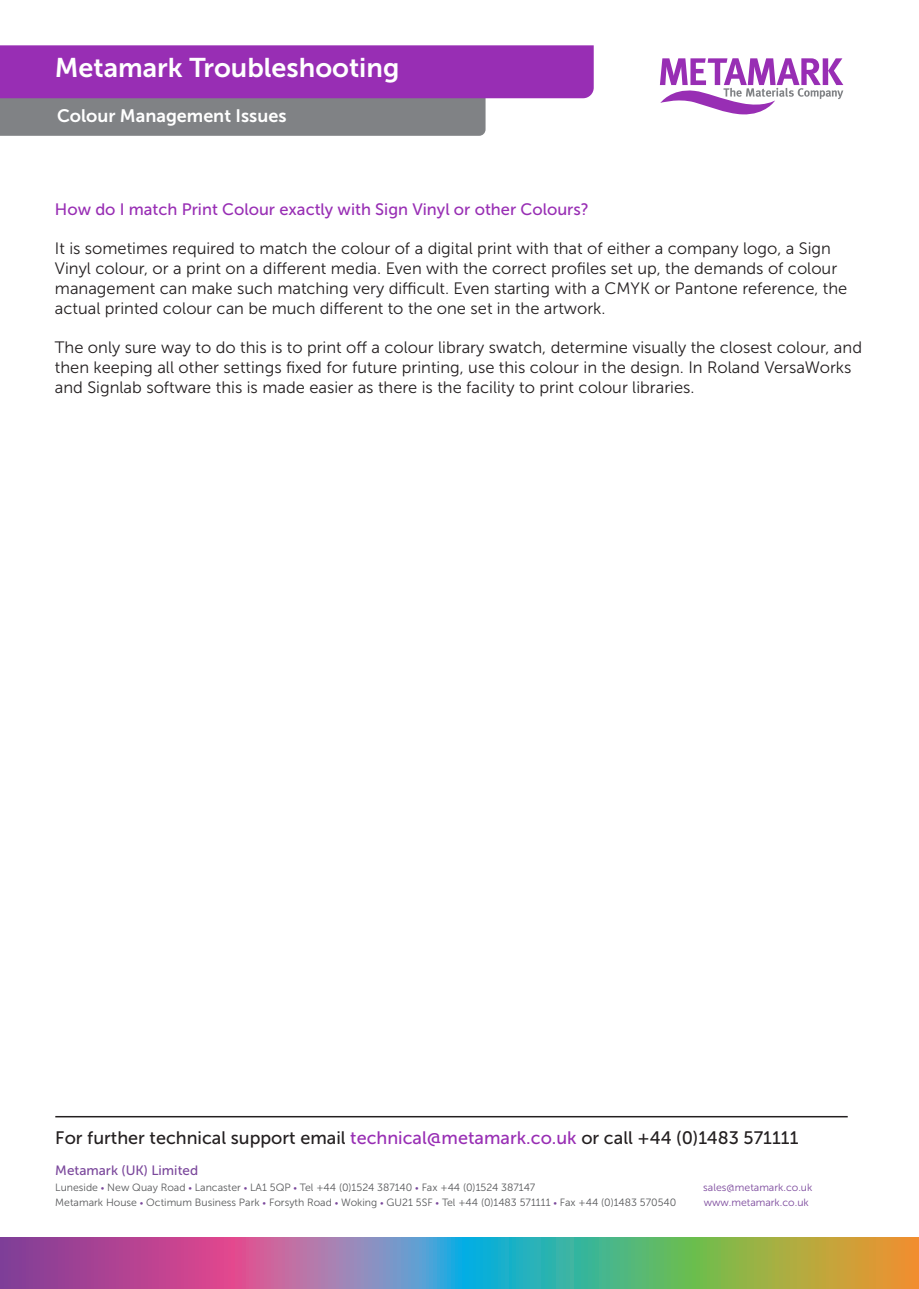
<style>
.page{position:relative;width:919px;height:1289px;background:#fff}
.page>*{position:absolute;margin:0;border:0;box-sizing:border-box;transform-origin:0 0}
.t1{font:27px "Museo Sans 700";color:#fff}
.t2{font:18px "Museo Sans 500";color:#231f20}
.t3{font:18px "Museo Sans 700";color:#fff}
.t4{font:16.5px/19.8px "Museo Sans 300";color:#231f20}
.t5{font:16.5px "Museo Sans 500";color:#982eb4}
.t6{font:13.5px "Museo Sans 500";color:#7b489c}
.t7{font:10.5px "Museo Sans 300";color:#57585a}
.t8{font:10.5px "Museo Sans 300";color:#7b489c}
.s1{color:#982eb4}
.s2{font-size:9px;color:#7b489c}
</style>
<div class="page">
<svg style="left:0;top:45px;width:593px;height:91px;background:#985baa"></svg>
<svg style="left:0;top:1237px;width:918px;height:51px;background:#8b8889"></svg>
<svg style="left:659px;top:58px;width:184px;height:56px"></svg>
<hr style="left:55px;top:1115px;width:792px;height:2px;background:#231f20">
<p class="t1" style="left:55px;top:53px;width:346px">Metamark Troubleshooting</p>
<p class="t3" style="left:57px;top:105px;width:231px">Colour Management Issues</p>
<p class="t5" style="left:55px;top:200px;width:535px">How do I match Print Colour exactly with Sign Vinyl or other Colours?</p>
<p class="t4" style="left:55px;top:239px;width:794px">It is sometimes required to match the colour of a digital print with that of either a company logo, a Sign Vinyl colour, or a print on a different media. Even with the correct profiles set up, the demands of colour management can make such matching very difficult. Even starting with a CMYK or Pantone reference, the actual printed colour can be much different to the one set in the artwork.</p>
<p class="t4" style="left:55px;top:338px;width:808px">The only sure way to do this is to print off a colour library swatch, determine visually the closest colour, and then keeping all other settings fixed for future printing, use this colour in the design. In Roland VersaWorks and Signlab software this is made easier as there is the facility to print colour libraries.</p>
<p class="t2" style="left:55px;top:1128px;width:744px">For further technical support email <span class="s1">technical@metamark.co.uk</span> or call +44 (0)1483 571111</p>
<p class="t6" style="left:55px;top:1162px;width:144px">Metamark (UK) Limited</p>
<p class="t7" style="left:55px;top:1181px;width:481px">Luneside <span class="s2">•</span> New Quay Road <span class="s2">•</span> Lancaster <span class="s2">•</span> LA1 5QP <span class="s2">•</span> Tel +44 (0)1524 387140 <span class="s2">•</span> Fax +44 (0)1524 387147</p>
<p class="t8" style="left:703px;top:1181px;width:111px">sales@metamark.co.uk</p>
<p class="t7" style="left:55px;top:1196px;width:622px">Metamark House <span class="s2">•</span> Octimum Business Park <span class="s2">•</span> Forsyth Road <span class="s2">•</span> Woking <span class="s2">•</span> GU21 5SF <span class="s2">•</span> Tel +44 (0)1483 571111 <span class="s2">•</span> Fax +44 (0)1483 570540</p>
<p class="t8" style="left:703px;top:1196px;width:107px">www.metamark.co.uk</p>
</div>
